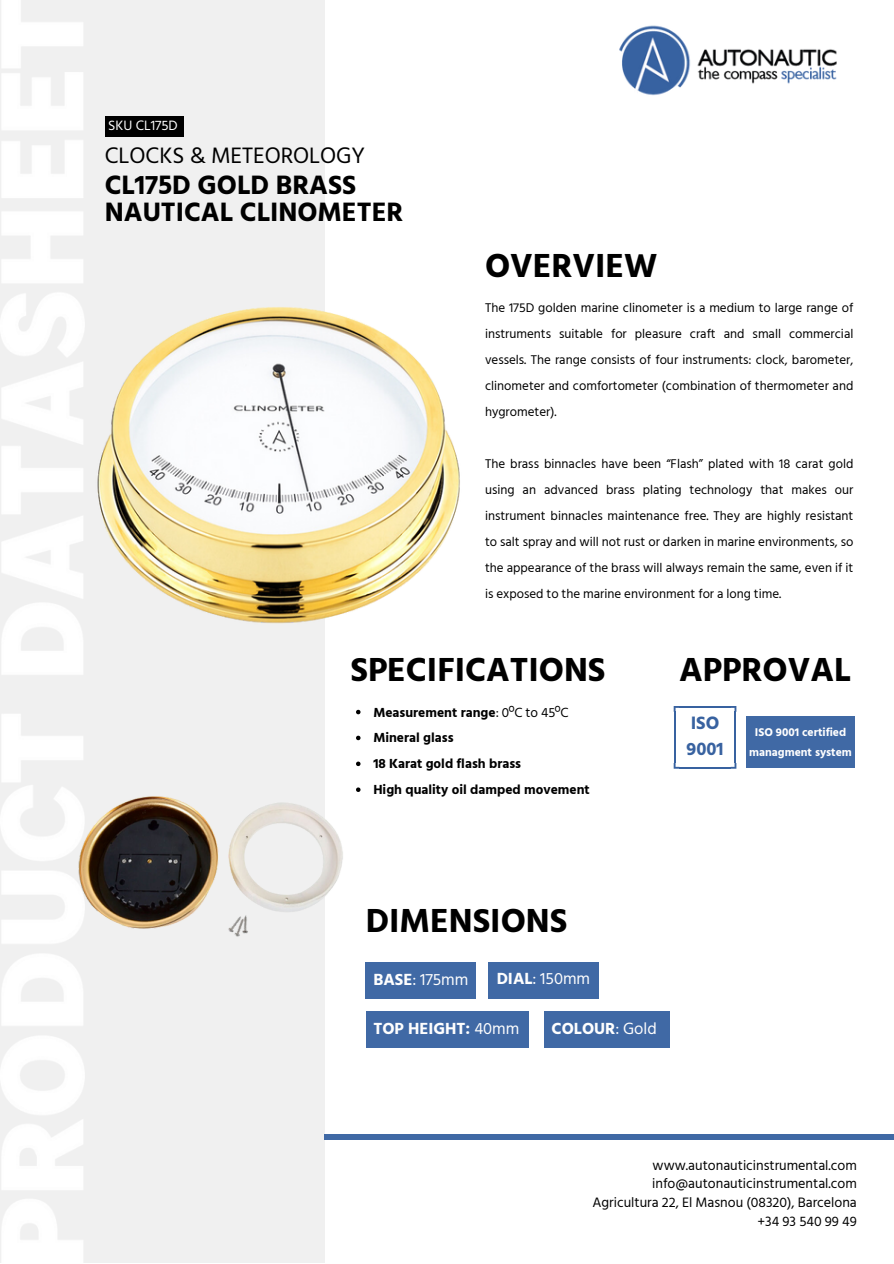
<style>
.page{position:relative;width:894px;height:1264px;background:#fff}
.page>*{position:absolute;margin:0;border:0;box-sizing:border-box;transform-origin:0 0}
.t1{font:700 34.2px "Hind Siliguri";color:#000}
.t2{font:700 27.3px/26.8px "Hind Siliguri";color:#000}
.t3{font:22.95px "Hind Siliguri";color:#000}
.t4{font:700 18.45px/25.8px "Hind Siliguri";color:#3862a0}
.t5{font:700 16.5px "Hind Siliguri";color:#fefefe}
.t6{font:16.5px "Hind Siliguri";color:#fefefe}
.t7{font:13.95px "Hind Siliguri";color:#000}
.t8{font:13.95px "Hind Siliguri";color:#fff}
.t9{font:700 13.5px "Hind Siliguri";color:#000}
.t10{font:13.05px/26px "Hind Siliguri";color:#000;text-align:justify}
.t11{font:700 11.55px/20.1px "Hind Siliguri";color:#fefefe;text-align:center}
.s1{font-weight:400}
.s2{font-weight:700}
</style>
<div class="page">
<div style="left:0;top:0;width:324px;height:1262px;background:#eaeaea"></div>
<img style="left:0;top:0;width:84px;height:1263px">
<div style="left:105px;top:117px;width:79px;height:20px;background:#000"></div>
<img style="left:619px;top:25px;width:218px;height:71px">
<div style="left:324px;top:1134px;width:569px;height:6px;background:#4069a5"></div>
<img style="left:82px;top:254px;width:378px;height:398px">
<img style="left:65px;top:725px;width:278px;height:268px">
<hr style="left:734px;top:711px;width:2px;height:52px;background:#3862a0">
<hr style="left:673px;top:711px;width:2px;height:52px;background:#3862a0">
<hr style="left:679px;top:706px;width:51px;height:2px;background:#3862a0">
<hr style="left:679px;top:766px;width:51px;height:2px;background:#3862a0">
<svg style="left:730px;top:706px;width:6px;height:5px"></svg>
<svg style="left:673px;top:706px;width:6px;height:5px"></svg>
<svg style="left:730px;top:763px;width:6px;height:5px"></svg>
<svg style="left:673px;top:763px;width:6px;height:5px"></svg>
<div style="left:746px;top:716px;width:108px;height:52px;background:#4069a5"></div>
<div style="left:365px;top:962px;width:110px;height:37px;background:#4069a5"></div>
<div style="left:488px;top:962px;width:110px;height:37px;background:#4069a5"></div>
<div style="left:365px;top:1010px;width:163px;height:37px;background:#4069a5"></div>
<div style="left:543px;top:1010px;width:126px;height:37px;background:#4069a5"></div>
<svg style="left:356px;top:709px;width:4px;height:5px"></svg>
<svg style="left:356px;top:735px;width:4px;height:5px"></svg>
<svg style="left:356px;top:761px;width:4px;height:5px"></svg>
<svg style="left:356px;top:787px;width:4px;height:5px"></svg>
<p class="t8" style="left:108px;top:117px;width:71px">SKU CL175D</p>
<h1 class="t3" style="left:105px;top:141px;width:262px">CLOCKS &amp; METEOROLOGY</h1>
<h2 class="t2" style="left:105px;top:172px;width:300px">CL175D GOLD BRASS<br>NAUTICAL CLINOMETER</h2>
<p class="t1" style="left:485px;top:245px;width:174px">OVERVIEW</p>
<h1 class="t10" style="left:485px;top:294px;width:370px">The 175D golden marine clinometer is a medium to large range of instruments suitable for pleasure craft and small commercial vessels. The range consists of four instruments: clock, barometer, clinometer and comfortometer (combination of thermometer and hygrometer).</h1>
<p class="t10" style="left:485px;top:450px;width:370px">The brass binnacles have been “Flash” plated with 18 carat gold using an advanced brass plating technology that makes our instrument binnacles maintenance free. They are highly resistant to salt spray and will not rust or darken in marine environments, so the appearance of the brass will always remain the same, even if it is exposed to the marine environment for a long time.</p>
<p class="t1" style="left:350px;top:649px;width:256px">SPECIFICATIONS</p>
<p class="t9" style="left:373px;top:704px;width:197px">Measurement range<span class="s1">: 0ºC to 45ºC</span></p>
<p class="t9" style="left:373px;top:730px;width:82px">Mineral glass</p>
<p class="t9" style="left:373px;top:755px;width:149px">18 Karat gold flash brass</p>
<p class="t9" style="left:373px;top:781px;width:218px">High quality oil damped movement</p>
<h5 class="t1" style="left:679px;top:649px;width:173px">APPROVAL</h5>
<h5 class="t4" style="left:686px;top:709px;width:39px">ISO<br>9001</h5>
<h5 class="t11" style="left:749px;top:721px;width:104px">ISO 9001 certified managment system</h5>
<h1 class="t1" style="left:365px;top:899px;width:203px">DIMENSIONS</h1>
<h5 class="t6" style="left:373px;top:969px;width:96px"><span class="s2">BASE</span>: 175mm</h5>
<p class="t6" style="left:496px;top:969px;width:95px"><span class="s2">DIAL</span>: 150mm</p>
<p class="t5" style="left:373px;top:1018px;width:147px">TOP HEIGHT: <span class="s1">40mm</span></p>
<p class="t5" style="left:551px;top:1018px;width:107px">COLOUR<span class="s1">: Gold</span></p>
<h4 class="t7" style="left:652px;top:1156px;width:206px">www.autonauticinstrumental.com</h4>
<p class="t7" style="left:652px;top:1175px;width:206px">info@autonauticinstrumental.com</p>
<p class="t7" style="left:592px;top:1194px;width:266px">Agricultura 22, El Masnou (08320), Barcelona</p>
<h1 class="t7" style="left:757px;top:1212px;width:101px">+34 93 540 99 49</h1>
</div>
